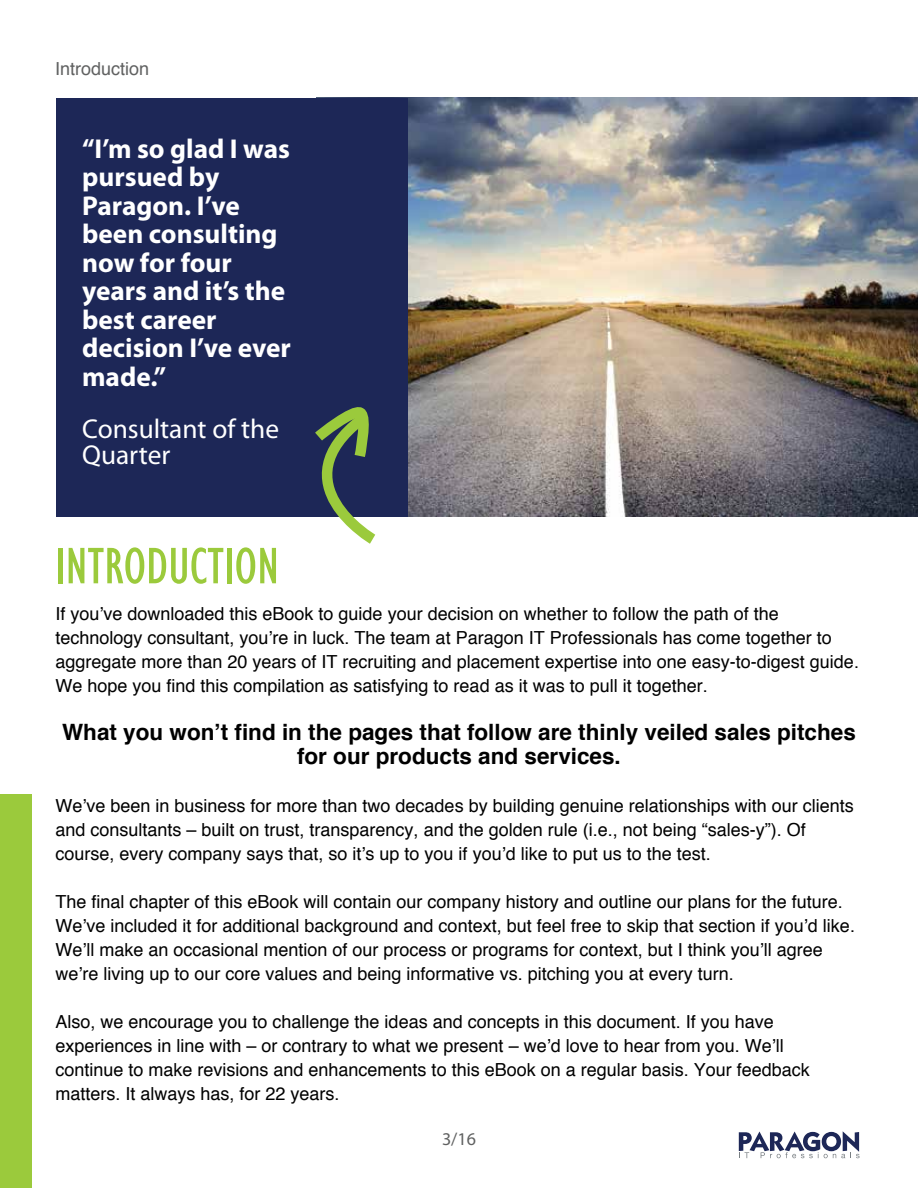
<style>
.page{position:relative;width:918px;height:1188px;background:#fff}
.page>*{position:absolute;margin:0;border:0;box-sizing:border-box;transform-origin:0 0}
.t1{font:condensed 53.1px "Gill Sans";color:#9bca3c}
.t2{font:700 27.3px/28.5px "Myriad Pro";color:#fff}
.t3{font:27.3px/26.1px "Myriad Pro";color:#fff}
.t4{font:700 22.5px/24px "Helvetica";color:#000;text-align:center}
.t5{font:18px/24px "Helvetica";color:#000}
.t6{font:18px "Helvetica";color:#606161}
.t7{font:18px "Myriad Pro";color:#606161}
</style>
<div class="page">
<img style="left:408px;top:98px;width:510px;height:419px">
<div style="left:57px;top:98px;width:351px;height:419px;background:#1d2757"></div>
<svg style="left:315px;top:407px;width:61px;height:137px"></svg>
<div style="left:0;top:794px;width:32px;height:394px;background:#9bca3c"></div>
<svg style="left:739px;top:1131px;width:121px;height:27px"></svg>
<p class="t6" style="left:55px;top:55px;width:96px">Introduction</p>
<h2 class="t2" style="left:82px;top:133px;width:210px">“I’m so glad I was pursued by<br>Paragon. I’ve been consulting now for four years and it’s the best career decision I’ve ever made.”</h2>
<h2 class="t3" style="left:82px;top:415px;width:198px">Consultant of the<br>Quarter</h2>
<h1 class="t1" style="left:55px;top:535px;width:226px">INTRODUCTION</h1>
<p class="t5" style="left:55px;top:602px;width:805px">If you’ve downloaded this eBook to guide your decision on whether to follow the path of the technology consultant, you’re in luck. The team at Paragon IT Professionals has come together to aggregate more than 20 years of IT recruiting and placement expertise into one easy-to-digest guide.<br>We hope you find this compilation as satisfying to read as it was to pull it together.</p>
<p class="t4" style="left:62px;top:720px;width:795px">What you won’t find in the pages that follow are thinly veiled sales pitches for our products and services.</p>
<p class="t5" style="left:55px;top:794px;width:800px">We’ve been in business for more than two decades by building genuine relationships with our clients and consultants – built on trust, transparency, and the golden rule (i.e., not being “sales-y”). Of course, every company says that, so it’s up to you if you’d like to put us to the test.</p>
<p class="t5" style="left:55px;top:890px;width:801px">The final chapter of this eBook will contain our company history and outline our plans for the future.<br>We’ve included it for additional background and context, but feel free to skip that section if you’d like.<br>We’ll make an occasional mention of our process or programs for context, but I think you’ll agree we’re living up to our core values and being informative vs. pitching you at every turn.</p>
<p class="t5" style="left:55px;top:1010px;width:756px">Also, we encourage you to challenge the ideas and concepts in this document. If you have experiences in line with – or contrary to what we present – we’d love to hear from you. We’ll continue to make revisions and enhancements to this eBook on a regular basis. Your feedback matters. It always has, for 22 years.</p>
<p class="t7" style="left:442px;top:1128px;width:35px">3/16</p>
</div>
